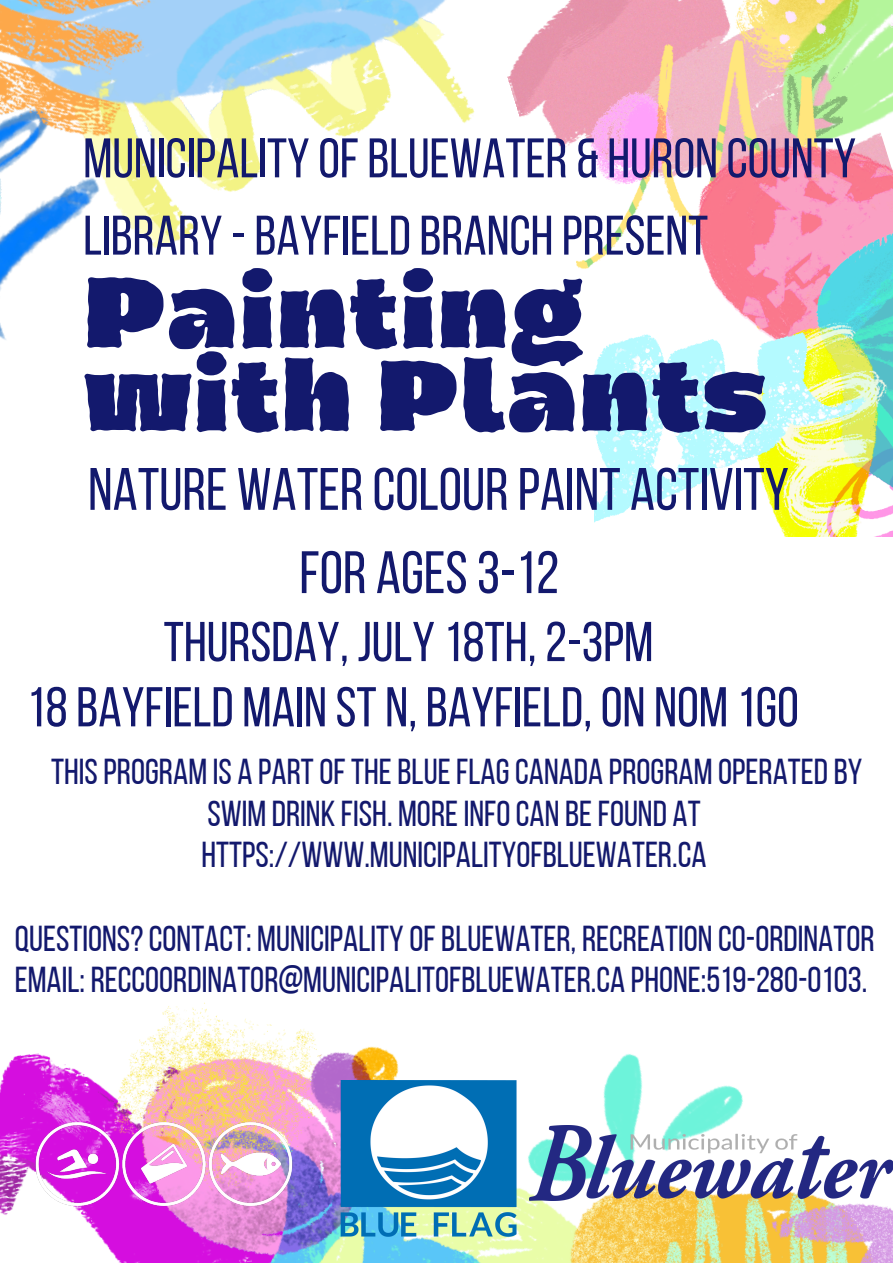
<style>
.page{position:relative;width:893px;height:1263px;background:#fff}
.page>*{position:absolute;margin:0;border:0;box-sizing:border-box;transform-origin:0 0}
.t1{font:900 91.8px/83.2px "Dingos Stamp";color:#13196d}
.t2{font:59.7px/83.2px "Bebas Neue";color:#13196d;text-align:center}
.t3{font:55.95px/65.2px "Bebas Neue";color:#13196d;text-align:center}
.t4{font:55.65px/77.2px "Bebas Neue";color:#13196d}
.t5{font:36px/41.6px "Bebas Neue";color:#13196d;text-align:center}
</style>
<div class="page">
<img style="left:0;top:1056px;width:15px;height:159px">
<img style="left:15px;top:1002px;width:878px;height:261px">
<img style="left:0;top:0;width:576px;height:340px">
<img style="left:576px;top:0;width:317px;height:269px">
<img style="left:594px;top:145px;width:299px;height:391px">
<img style="left:22px;top:1103px;width:288px;height:120px">
<img style="left:338px;top:1080px;width:180px;height:166px">
<img style="left:530px;top:1126px;width:363px;height:74px">
<p class="t4" style="left:83px;top:125px;width:774px">MUNICIPALITY OFBLUEWATER &amp; HURON COUNTY<br>LIBRARY -BAYFIELDBRANCH PRESENT</p>
<p class="t1" style="left:83px;top:279px;width:686px">Painting with Plants</p>
<p class="t2" style="left:88px;top:453px;width:702px">NATURE WATERCOLOURPAINT ACTIVITY<br>FOR AGES3-12</p>
<p class="t3" style="left:27px;top:614px;width:773px">THURSDAY, JULY 18TH, 2-3PM<br>18BAYFIELD MAIN ST N, BAYFIELD, ON N0M 1G0</p>
<p class="t5" style="left:51px;top:754px;width:812px">THISPROGRAM IS A PARTOFTHEBLUEFLAGCANADA PROGRAM OPERATEDBY<br>SWIM DRINK FISH. MOREINFOCAN BEFOUND AT<br>HTTPS://WWW.MUNICIPALITYOFBLUEWATER.CA</p>
<p class="t5" style="left:15px;top:921px;width:861px;text-align:left">QUESTIONS?CONTACT: MUNICIPALITY OFBLUEWATER, RECREATION CO-ORDINATOR<br>EMAIL: RECCOORDINATOR@MUNICIPALITOFBLUEWATER.CA PHONE:519-280-0103.</p>
</div>
